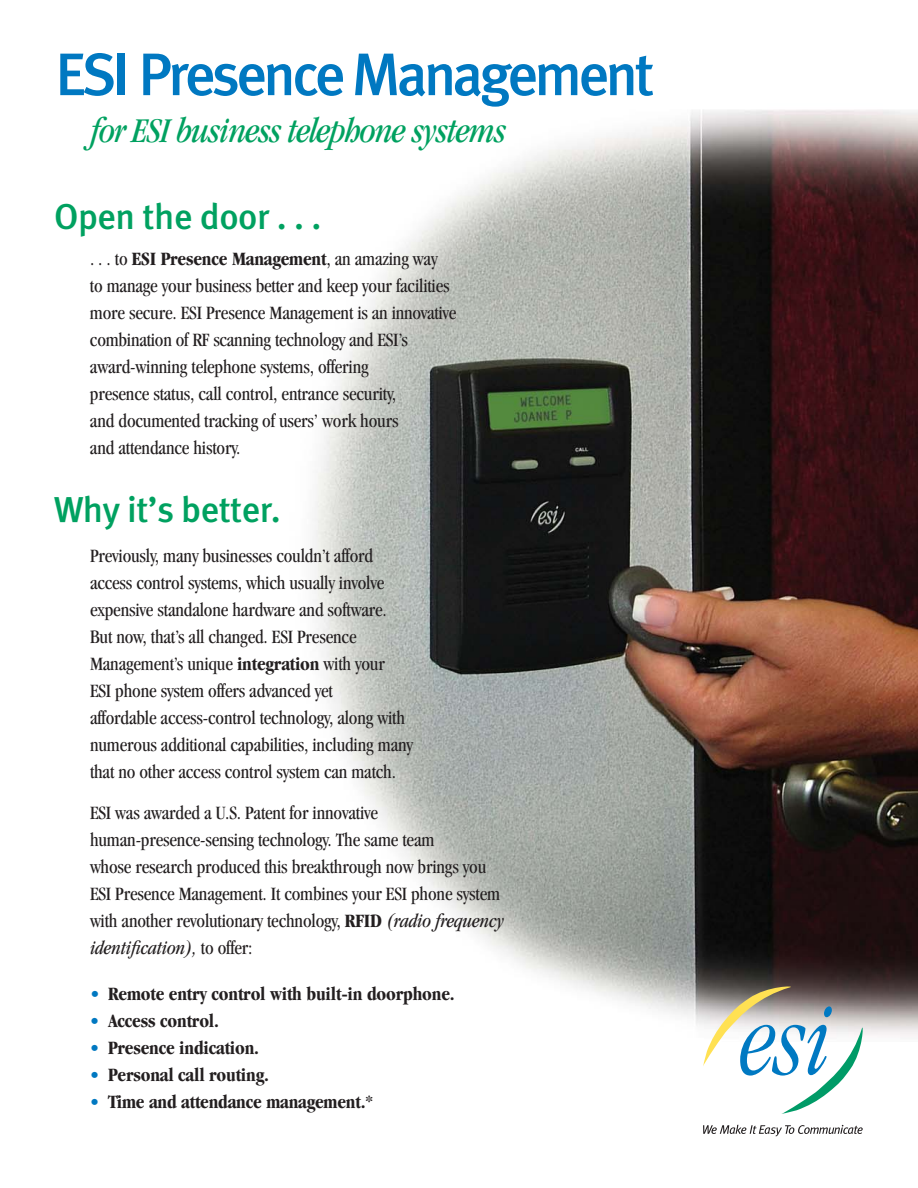
<style>
.page{position:relative;width:918px;height:1188px;background:#fff}
.page>*{position:absolute;margin:0;border:0;box-sizing:border-box;transform-origin:0 0}
.t1{font:500 60px "Meta";letter-spacing:-.065em;color:#0078c1}
.t2{font:italic condensed 36px "Garamond";letter-spacing:-.025em;color:#00a160}
.t3{font:36px "Meta Medium LF";letter-spacing:-.01em;color:#00a160}
.t4{font:condensed 19.5px/27px "Garamond";letter-spacing:-.01em;color:#231f20}
.t5{font:700 condensed 19.5px "Garamond";letter-spacing:-.01em;color:#231f20}
.s1{font-weight:700}
.s2{font-style:italic}
.s3{font-weight:400;color:#0078c1}
.s4{font-weight:400}
</style>
<div class="page">
<img style="left:312px;top:110px;width:606px;height:927px">
<svg style="left:703px;top:987px;width:160px;height:127px"></svg>
<svg style="left:703px;top:1125px;width:160px;height:11px"></svg>
<h1 class="t1" style="left:56px;top:53px;width:600px">ESI Presence Management</h1>
<h2 class="t2" style="left:90px;top:117px;width:418px">for ESI business telephone systems</h2>
<h2 class="t3" style="left:54px;top:204px;width:269px">Open the door . . .</h2>
<p class="t4" style="left:90px;top:247px;width:368px">. . . to <span class="s1">ESI Presence Management</span>, an amazing way<br>to manage your business better and keep your facilities more secure. ESI Presence Management is an innovative combination of RF scanning technology and ESI’s award-winning telephone systems, offering<br>presence status, call control, entrance security,<br>and documented tracking of users’ work hours<br>and attendance history.</p>
<h2 class="t3" style="left:54px;top:497px;width:228px">Why it’s better.</h2>
<p class="t4" style="left:90px;top:544px;width:325px">Previously, many businesses couldn’t afford access control systems, which usually involve expensive standalone hardware and software.<br>But now, that’s all changed. ESI Presence Management’s unique <span class="s1">integration</span> with your<br>ESI phone system offers advanced yet<br>affordable access-control technology, along with numerous additional capabilities, including many that no other access control system can match.</p>
<p class="t4" style="left:90px;top:801px;width:416px">ESI was awarded a U.S. Patent for innovative human-presence-sensing technology. The same team<br>whose research produced this breakthrough now brings you ESI Presence Management. It combines your ESI phone system with another revolutionary technology, <span class="s1">RFID</span> <span class="s2">(radio frequency identification),</span> to offer:</p>
<p class="t5" style="left:90px;top:987px;width:366px"><span class="s3">•</span> Remote entry control with built-in doorphone.</p>
<p class="t5" style="left:90px;top:1014px;width:131px"><span class="s3">•</span> Access control.</p>
<p class="t5" style="left:90px;top:1041px;width:171px"><span class="s3">•</span> Presence indication.</p>
<p class="t5" style="left:90px;top:1068px;width:181px"><span class="s3">•</span> Personal call routing.</p>
<p class="t5" style="left:90px;top:1095px;width:285px"><span class="s3">•</span> Time and attendance management.<span class="s4">*</span></p>
</div>
